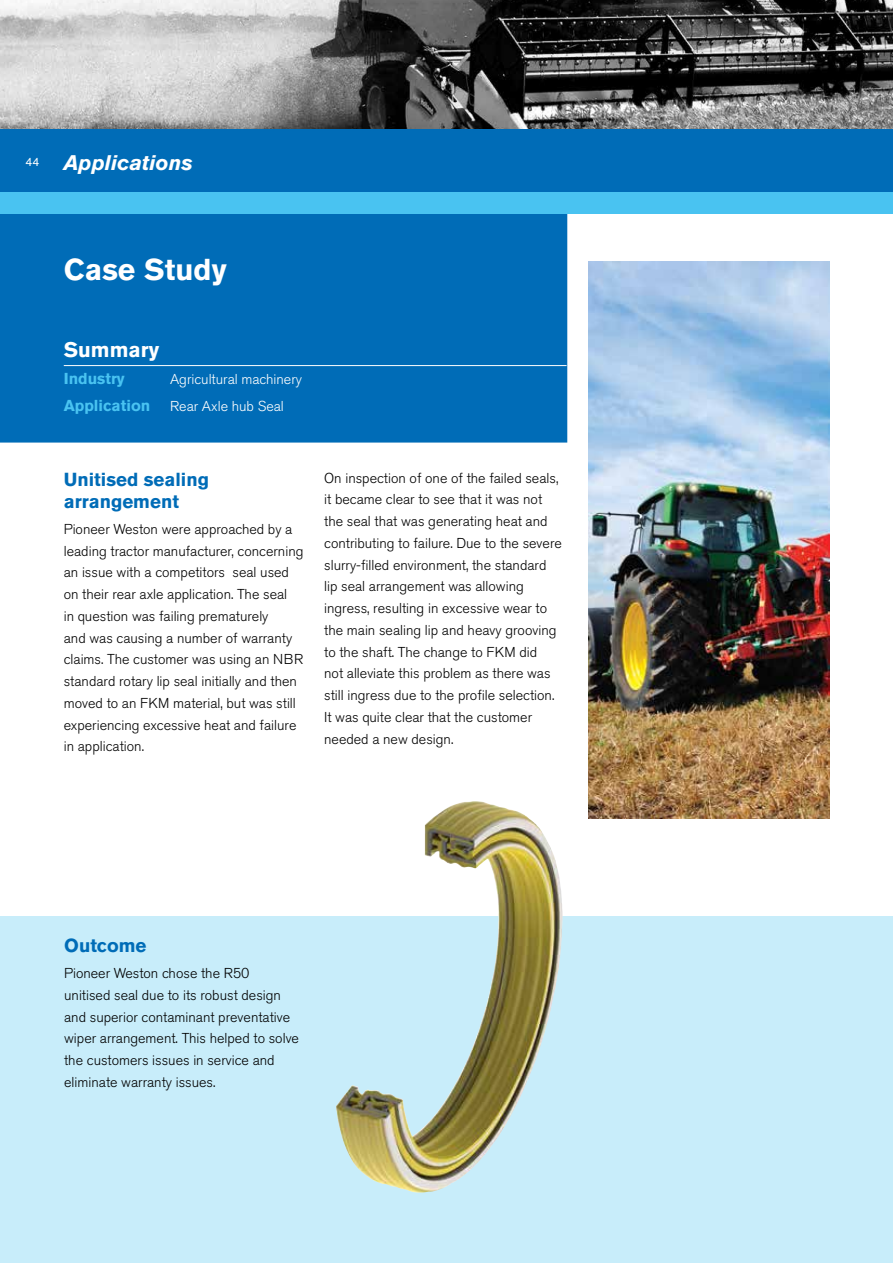
<style>
.page{position:relative;width:893px;height:1263px;background:#fff}
.page>*{position:absolute;margin:0;border:0;box-sizing:border-box;transform-origin:0 0}
.t1{font:700 30px "Akzidenz Grotesk BE";color:#fff}
.t2{font:italic 700 21px "Akzidenz Grotesk BE";color:#fff}
.t3{font:700 21px "Akzidenz Grotesk BE";color:#fff}
.t4{font:700 18.75px/21.8px "Akzidenz Grotesk BE";color:#006cb7}
.t5{font:700 15.75px "Akzidenz Grotesk BE";color:#49c3f1}
.t6{font:300 14.25px/21.8px "Akzidenz Grotesk BE";color:#000}
.t7{font:300 14.25px "Akzidenz Grotesk BE";color:#fff}
.t8{font:12px "Akzidenz Grotesk BE";color:#fff}
</style>
<div class="page">
<img style="left:0;top:0;width:893px;height:129px">
<div style="left:0;top:214px;width:567px;height:228px;background:#006cb7"></div>
<div style="left:0;top:917px;width:893px;height:346px;background:#c8edfa"></div>
<div style="left:0;top:129px;width:893px;height:63px;background:#006cb7"></div>
<div style="left:0;top:192px;width:893px;height:22px;background:#49c3f1"></div>
<hr style="left:64px;top:365px;width:503px;height:1px;background:#fff">
<img style="left:588px;top:261px;width:241px;height:558px">
<img style="left:336px;top:801px;width:220px;height:392px">
<p class="t8" style="left:26px;top:155px;width:15px">44</p>
<h2 class="t2" style="left:64px;top:150px;width:131px">Applications</h2>
<h1 class="t1" style="left:64px;top:252px;width:164px">Case Study</h1>
<h2 class="t3" style="left:64px;top:337px;width:97px">Summary</h2>
<p class="t5" style="left:64px;top:369px;width:63px">Industry</p>
<p class="t7" style="left:170px;top:371px;width:133px">Agricultural machinery</p>
<p class="t5" style="left:64px;top:396px;width:88px">Application</p>
<p class="t7" style="left:170px;top:398px;width:115px">Rear Axle hub Seal</p>
<h3 class="t4" style="left:64px;top:469px;width:147px">Unitised sealing arrangement</h3>
<p class="t6" style="left:64px;top:518px;width:241px">Pioneer Weston were approached by a leading tractor manufacturer, concerning an issue with a competitors seal used on their rear axle application. The seal<br>in question was failing prematurely<br>and was causing a number of warranty claims. The customer was using an NBR standard rotary lip seal initially and then moved to an FKM material, but was still experiencing excessive heat and failure in application.</p>
<p class="t6" style="left:324px;top:467px;width:239px">On inspection of one of the failed seals, it became clear to see that it was not the seal that was generating heat and contributing to failure. Due to the severe slurry-filled environment, the standard lip seal arrangement was allowing ingress, resulting in excessive wear to the main sealing lip and heavy grooving to the shaft. The change to FKM did<br>not alleviate this problem as there was still ingress due to the profile selection.<br>It was quite clear that the customer needed a new design.</p>
<h3 class="t4" style="left:64px;top:935px;width:84px">Outcome</h3>
<p class="t6" style="left:64px;top:962px;width:236px">Pioneer Weston chose the R50 unitised seal due to its robust design and superior contaminant preventative wiper arrangement. This helped to solve the customers issues in service and eliminate warranty issues.</p>
</div>
